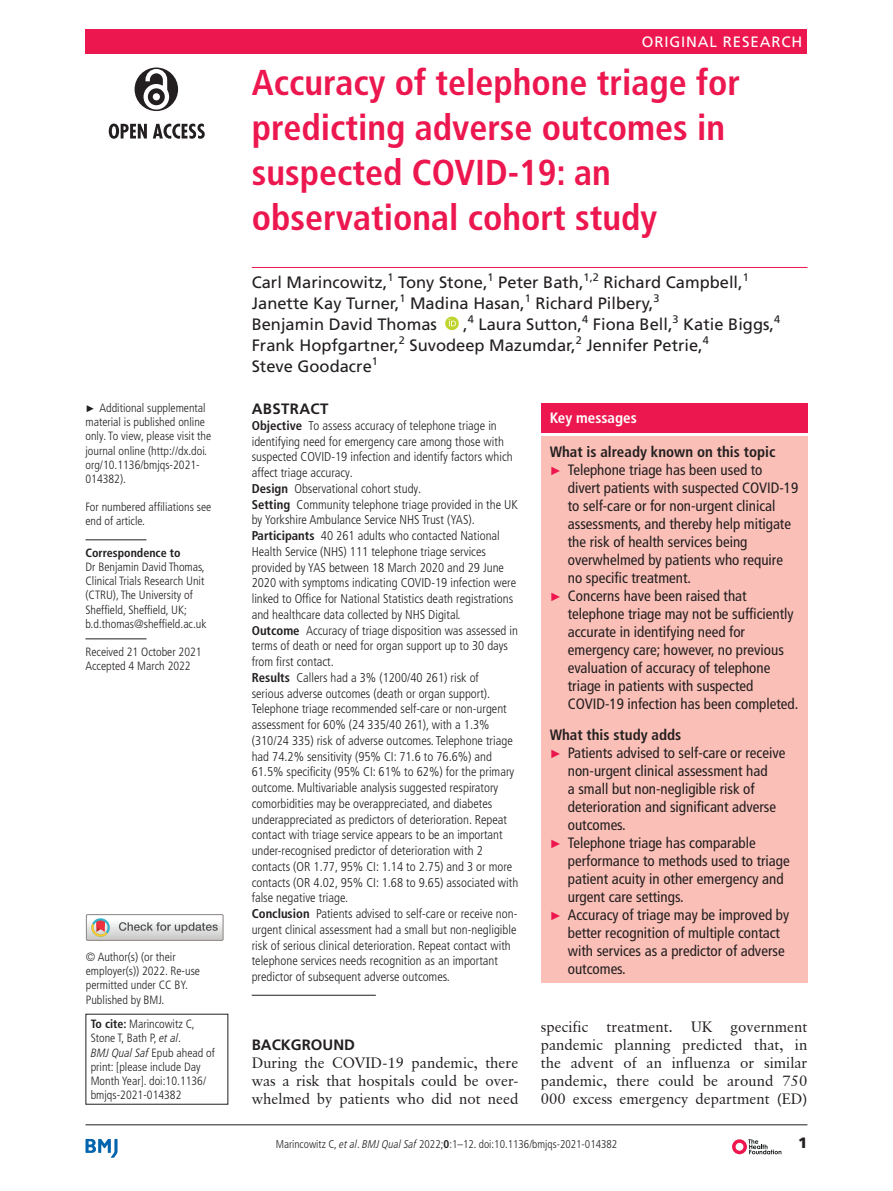
<style>
.page{position:relative;width:893px;height:1191px;background:#fff}
.page>*{position:absolute;margin:0;border:0;box-sizing:border-box;transform-origin:0 0}
.t1{font:700 condensed 36px/45px "Frutiger LT Pro";color:#ed174f}
.t2{font:16.5px "Frutiger LT Std";color:#231f20}
.t3{font:condensed 15px "Frutiger LT Pro";color:#231f20}
.t4{font:15px/18px "Classical Garamond BT";color:#231f20;text-align:justify}
.t5{font:700 condensed 15px "Frutiger LT Pro";color:#231f20}
.t6{font:15px "Frutiger LT Std";letter-spacing:.055em;color:#fff}
.t7{font:700 condensed 15px "Frutiger LT Pro";color:#fff}
.t8{font:700 15px "Frutiger LT Std";color:#231f20}
.t9{font:700 15px "Frutiger LT Std";letter-spacing:.025em;color:#231f20}
.t10{font:900 15px "Frutiger LT Std";color:#231f20}
.t11{font:300 condensed 12.75px/15.8px "Frutiger LT Pro";color:#231f20}
.t12{font:300 condensed 12px/14.2px "Frutiger LT Pro";color:#231f20}
.t13{font:700 condensed 12px "Frutiger LT Pro";color:#231f20}
.t14{font:300 condensed 11.25px "Frutiger LT Pro";color:#231f20}
.t15{font:10.95px "Frutiger LT Std";color:#231f20}
.s1{font-family:"Arial";font-weight:400;font-stretch:normal;font-size:9.75px}
.s2{font-weight:700}
.s3{font-style:italic}
.s4{font-family:"Arial";font-stretch:normal;font-size:12px;color:#ed174f}
</style>
<div class="page">
<svg style="left:86px;top:1139px;width:32px;height:18px"></svg>
<hr style="left:86px;top:1124px;width:721px;height:1px;background:#231f20">
<svg style="left:732px;top:1139px;width:49px;height:15px"></svg>
<div style="left:86px;top:30px;width:721px;height:24px;background:#ed174f"></div>
<hr style="left:86px;top:539px;width:60px;height:1px;background:#231f20">
<hr style="left:86px;top:638px;width:60px;height:1px;background:#231f20">
<hr style="left:252px;top:267px;width:555px;height:1px;background:#ed174f">
<svg style="left:445px;top:316px;width:14px;height:14px"></svg>
<div style="left:86px;top:914px;width:138px;height:27px;border:1px solid #969090"></div>
<svg style="left:86px;top:914px;width:137px;height:26px"></svg>
<hr style="left:252px;top:995px;width:124px;height:1px;background:#231f20">
<div style="left:541px;top:403px;width:266px;height:29px;background:#ed174f"></div>
<div style="left:541px;top:436px;width:266px;height:547px;background:#fabfb7"></div>
<div style="left:135px;top:68px;width:43px;height:43px;background:#231f20;border-radius:50%"></div>
<svg style="left:109px;top:123px;width:38px;height:16px"></svg>
<svg style="left:153px;top:124px;width:52px;height:15px"></svg>
<svg style="left:141px;top:68px;width:30px;height:43px"></svg>
<div style="left:153px;top:93px;width:7px;height:7px;background:#fff;border-radius:50%"></div>
<p class="t12" style="left:85px;top:401px;width:127px"><span class="s1">►</span> Additional supplemental material is published online only. To view, please visit the journal online (http://dx.doi. org/10.1136/bmjqs-2021-<br>014382).</p>
<p class="t12" style="left:85px;top:500px;width:127px">For numbered affiliations see end of article.</p>
<p class="t13" style="left:85px;top:545px;width:97px">Correspondence to</p>
<p class="t12" style="left:85px;top:560px;width:123px">Dr Benjamin David Thomas,<br>Clinical Trials Research Unit (CTRU), The University of<br>Sheffield, Sheffield, UK; b.d.thomas@sheffield.ac.uk</p>
<p class="t12" style="left:85px;top:644px;width:118px">Received 21 October 2021<br>Accepted 4 March 2022</p>
<p class="t12" style="left:86px;top:949px;width:116px">© Author(s) (or their employer(s)) 2022. Re-use permitted under CC BY.<br>Published by BMJ.</p>
<p class="t12" style="left:91px;top:1016px;width:126px"><span class="s2">To cite:</span> Marincowitz C,<br>Stone T, Bath P, <span class="s3">et al</span>.<br><span class="s3">BMJ Qual Saf</span> Epub ahead of print: [please include Day<br>Month Year]. doi:10.1136/ bmjqs-2021-014382</p>
<p class="t6" style="left:642px;top:33px;width:162px">ORIGINAL RESEARCH</p>
<h1 class="t1" style="left:252px;top:60px;width:490px">Accuracy of telephone triage for predicting adverse outcomes in suspected COVID-19: an observational cohort study</h1>
<p class="t2" style="left:252px;top:273px;width:137px">Carl Marincowitz,</p>
<p class="t15" style="left:387px;top:270px;width:8px">1</p>
<p class="t2" style="left:398px;top:273px;width:91px">Tony Stone,</p>
<p class="t15" style="left:488px;top:270px;width:8px">1</p>
<p class="t2" style="left:498px;top:273px;width:87px">Peter Bath,</p>
<p class="t15" style="left:584px;top:270px;width:17px">1,2</p>
<p class="t2" style="left:603px;top:273px;width:141px">Richard Campbell,</p>
<p class="t15" style="left:743px;top:270px;width:8px">1</p>
<p class="t2" style="left:252px;top:294px;width:149px">Janette Kay Turner,</p>
<p class="t15" style="left:399px;top:291px;width:8px">1</p>
<p class="t2" style="left:410px;top:294px;width:116px">Madina Hasan,</p>
<p class="t15" style="left:525px;top:291px;width:8px">1</p>
<p class="t2" style="left:535px;top:294px;width:119px">Richard Pilbery,</p>
<p class="t15" style="left:653px;top:291px;width:8px">3</p>
<p class="t2" style="left:252px;top:315px;width:187px">Benjamin David Thomas</p>
<p class="t2" style="left:463px;top:315px;width:6px">,</p>
<p class="t15" style="left:468px;top:312px;width:8px">4</p>
<p class="t2" style="left:479px;top:315px;width:105px">Laura Sutton,</p>
<p class="t15" style="left:582px;top:312px;width:8px">4</p>
<p class="t2" style="left:593px;top:315px;width:81px">Fiona Bell,</p>
<p class="t15" style="left:673px;top:312px;width:8px">3</p>
<p class="t2" style="left:683px;top:315px;width:92px">Katie Biggs,</p>
<p class="t15" style="left:774px;top:312px;width:8px">4</p>
<p class="t2" style="left:252px;top:336px;width:149px">Frank Hopfgartner,</p>
<p class="t15" style="left:399px;top:333px;width:8px">2</p>
<p class="t2" style="left:409px;top:336px;width:168px">Suvodeep Mazumdar,</p>
<p class="t15" style="left:576px;top:333px;width:8px">2</p>
<p class="t2" style="left:586px;top:336px;width:118px">Jennifer Petrie,</p>
<p class="t15" style="left:703px;top:333px;width:8px">4</p>
<p class="t2" style="left:252px;top:357px;width:122px">Steve Goodacre</p>
<p class="t15" style="left:372px;top:354px;width:8px">1</p>
<p class="t9" style="left:252px;top:400px;width:78px">ABSTRACT</p>
<p class="t11" style="left:252px;top:418px;width:268px"><span class="s2">Objective</span> To assess accuracy of telephone triage in identifying need for emergency care among those with suspected COVID-19 infection and identify factors which affect triage accuracy.<br><span class="s2">Design</span> Observational cohort study.<br><span class="s2">Setting</span> Community telephone triage provided in the UK by Yorkshire Ambulance Service NHS Trust (YAS).<br><span class="s2">Participants</span> 40 261 adults who contacted National Health Service (NHS) 111 telephone triage services provided by YAS between 18 March 2020 and 29 June 2020 with symptoms indicating COVID-19 infection were linked to Office for National Statistics death registrations and healthcare data collected by NHS Digital.<br><span class="s2">Outcome</span> Accuracy of triage disposition was assessed in terms of death or need for organ support up to 30 days from first contact.<br><span class="s2">Results</span> Callers had a 3% (1200/40 261) risk of<br>serious adverse outcomes (death or organ support).<br>Telephone triage recommended self-care or non-urgent assessment for 60% (24 335/40 261), with a 1.3% (310/24 335) risk of adverse outcomes. Telephone triage had 74.2% sensitivity (95% CI: 71.6 to 76.6%) and 61.5% specificity (95% CI: 61% to 62%) for the primary outcome. Multivariable analysis suggested respiratory comorbidities may be overappreciated, and diabetes underappreciated as predictors of deterioration. Repeat contact with triage service appears to be an important under-recognised predictor of deterioration with 2 contacts (OR 1.77, 95% CI: 1.14 to 2.75) and 3 or more contacts (OR 4.02, 95% CI: 1.68 to 9.65) associated with false negative triage.<br><span class="s2">Conclusion</span> Patients advised to self-care or receive non&shy;urgent clinical assessment had a small but non-negligible risk of serious clinical deterioration. Repeat contact with telephone services needs recognition as an important predictor of subsequent adverse outcomes.</p>
<p class="t8" style="left:252px;top:1035px;width:105px">BACKGROUND</p>
<p class="t4" style="left:252px;top:1053px;width:268px">During the COVID-19 pandemic, there was a risk that hospitals could be over&shy;whelmed by patients who did not need</p>
<p class="t7" style="left:550px;top:409px;width:88px">Key messages</p>
<p class="t5" style="left:550px;top:442px;width:227px">What is already known on this topic</p>
<p class="t3" style="left:550px;top:460px;width:214px"><span class="s4">►</span> Telephone triage has been used to</p>
<p class="t3" style="left:568px;top:478px;width:232px">divert patients with suspected COVID-19</p>
<p class="t3" style="left:568px;top:496px;width:209px">to self-care or for non-urgent clinical</p>
<p class="t3" style="left:568px;top:514px;width:225px">assessments, and thereby help mitigate</p>
<p class="t3" style="left:568px;top:532px;width:181px">the risk of health services being</p>
<p class="t3" style="left:568px;top:550px;width:217px">overwhelmed by patients who require</p>
<p class="t3" style="left:568px;top:568px;width:125px">no specific treatment.</p>
<p class="t3" style="left:550px;top:586px;width:198px"><span class="s4">►</span> Concerns have been raised that</p>
<p class="t3" style="left:568px;top:604px;width:227px">telephone triage may not be sufficiently</p>
<p class="t3" style="left:568px;top:622px;width:179px">accurate in identifying need for</p>
<p class="t3" style="left:568px;top:640px;width:218px">emergency care; however, no previous</p>
<p class="t3" style="left:568px;top:658px;width:204px">evaluation of accuracy of telephone</p>
<p class="t3" style="left:568px;top:676px;width:187px">triage in patients with suspected</p>
<p class="t3" style="left:568px;top:694px;width:232px">COVID-19 infection has been completed.</p>
<p class="t5" style="left:550px;top:726px;width:133px">What this study adds</p>
<p class="t3" style="left:550px;top:744px;width:237px"><span class="s4">►</span> Patients advised to self-care or receive</p>
<p class="t3" style="left:568px;top:762px;width:201px">non-urgent clinical assessment had</p>
<p class="t3" style="left:568px;top:780px;width:188px">a small but non-negligible risk of</p>
<p class="t3" style="left:568px;top:798px;width:210px">deterioration and significant adverse</p>
<p class="t3" style="left:568px;top:816px;width:60px">outcomes.</p>
<p class="t3" style="left:550px;top:834px;width:207px"><span class="s4">►</span> Telephone triage has comparable</p>
<p class="t3" style="left:568px;top:852px;width:223px">performance to methods used to triage</p>
<p class="t3" style="left:568px;top:870px;width:217px">patient acuity in other emergency and</p>
<p class="t3" style="left:568px;top:888px;width:117px">urgent care settings.</p>
<p class="t3" style="left:550px;top:906px;width:241px"><span class="s4">►</span> Accuracy of triage may be improved by</p>
<p class="t3" style="left:568px;top:924px;width:214px">better recognition of multiple contact</p>
<p class="t3" style="left:568px;top:942px;width:218px">with services as a predictor of adverse</p>
<p class="t3" style="left:568px;top:960px;width:60px">outcomes.</p>
<p class="t4" style="left:541px;top:1017px;width:268px">specific treatment. UK government pandemic planning predicted that, in the advent of an influenza or similar pandemic, there could be around 750<br>000 excess emergency department (ED)</p>
<p class="t14" style="left:276px;top:1137px;width:343px">Marincowitz C, <span class="s3">et al</span>. <span class="s3">BMJ Qual Saf</span> 2022;<span class="s2">0</span>:1–12. doi:10.1136/bmjqs-2021-014382</p>
<p class="t10" style="left:798px;top:1133px;width:11px">1</p>
</div>
